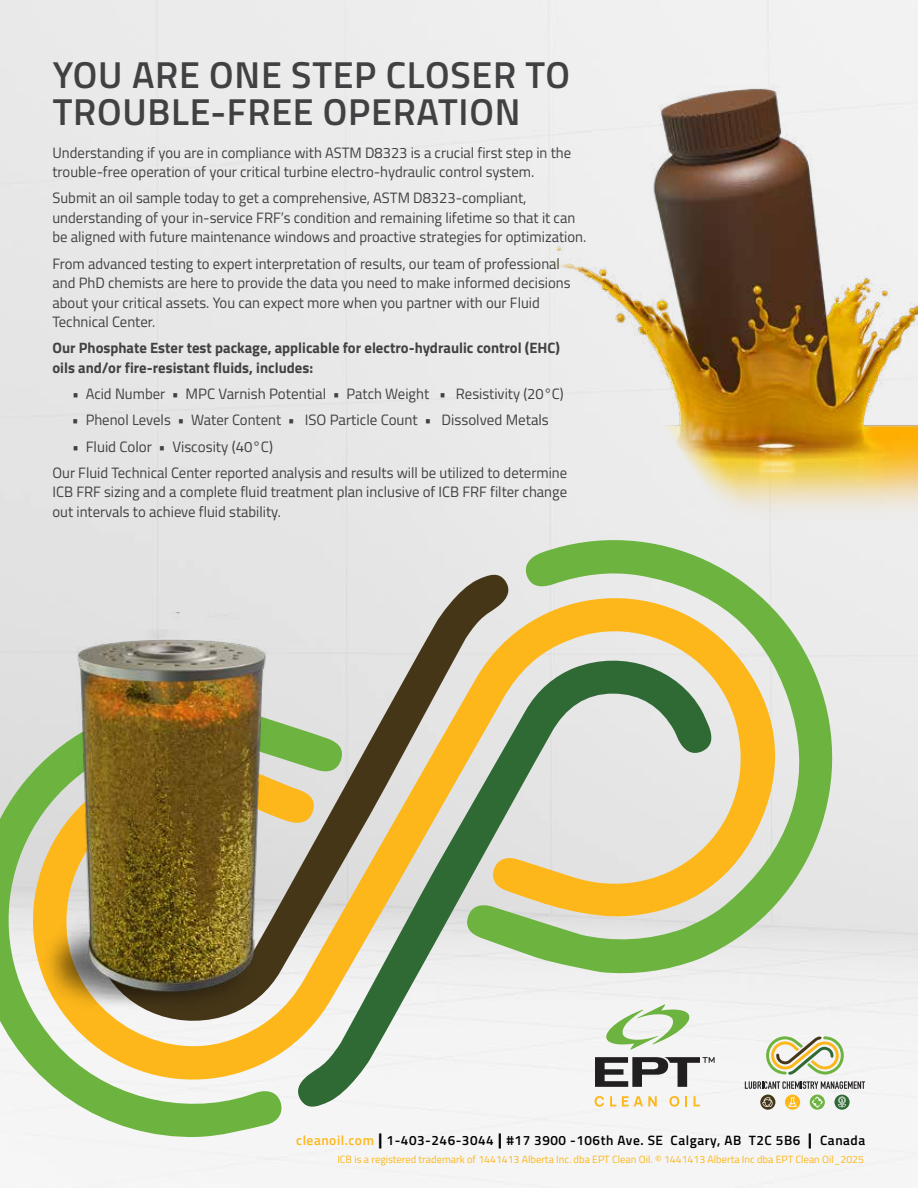
<style>
.page{position:relative;width:918px;height:1188px;background:#fff}
.page>*{position:absolute;margin:0;border:0;box-sizing:border-box;transform-origin:0 0}
.t1{font:600 37.5px/37.5px "Titillium Web";letter-spacing:.02em;color:#414042}
.t2{font:15px/19.5px "Titillium Web";color:#414042}
.t3{font:700 15px/19.5px "Titillium Web";color:#414042}
.t4{font:600 13.5px "Titillium Web";letter-spacing:.04em;color:#000}
.t5{font:10.5px "Titillium Web";color:#fdb71a}
.s1{color:#fdb71a}
.s2{font-weight:700;font-size:16.5px}
</style>
<div class="page">
<svg style="left:786px;top:1036px;width:58px;height:39px"></svg>
<svg style="left:786px;top:1081px;width:79px;height:8px"></svg>
<svg style="left:760px;top:1107px;width:15px;height:3px"></svg>
<svg style="left:834px;top:1095px;width:16px;height:15px"></svg>
<svg style="left:785px;top:1095px;width:15px;height:15px"></svg>
<svg style="left:810px;top:1095px;width:15px;height:15px"></svg>
<svg style="left:465px;top:513px;width:394px;height:462px;background:#cadbbf"></svg>
<svg style="left:0;top:1107px;width:344px;height:33px;fill:#f5f5f5"></svg>
<svg style="left:0;top:570px;width:786px;height:537px"></svg>
<svg style="left:295px;top:649px;width:419px;height:461px"></svg>
<img style="left:0;top:612px;width:369px;height:400px">
<img style="left:495px;top:77px;width:423px;height:450px">
<h1 class="t1" style="left:53px;top:54px;width:519px">YOU ARE ONE STEP CLOSER TO<br>TROUBLE-FREE OPERATION</h1>
<p class="t2" style="left:52px;top:142px;width:520px">Understanding if you are in compliance with ASTM D8323 is a crucial first step in the trouble-free operation of your critical turbine electro-hydraulic control system.</p>
<p class="t2" style="left:52px;top:188px;width:535px">Submit an oil sample today to get a comprehensive, ASTM D8323-compliant, understanding of your in-service FRF’s condition and remaining lifetime so that it can be aligned with future maintenance windows and proactive strategies for optimization.</p>
<p class="t2" style="left:52px;top:253px;width:520px">From advanced testing to expert interpretation of results, our team of professional and PhD chemists are here to provide the data you need to make informed decisions about your critical assets. You can expect more when you partner with our Fluid Technical Center.</p>
<p class="t3" style="left:52px;top:338px;width:509px">Our Phosphate Ester test package, applicable for electro-hydraulic control (EHC) oils and/or fire-resistant fluids, includes:</p>
<p class="t2" style="left:72px;top:383px;width:493px">• Acid Number • MPC Varnish Potential • Patch Weight • Resistivity (20°C)</p>
<p class="t2" style="left:72px;top:410px;width:478px">• Phenol Levels • Water Content • ISO Particle Count • Dissolved Metals</p>
<p class="t2" style="left:52px;top:432px;width:516px;line-height:26.2px;text-indent:20px">• Fluid Color • Viscosity (40°C)<br>Our Fluid Technical Center reported analysis and results will be utilized to determine</p>
<p class="t2" style="left:52px;top:482px;width:516px">ICB FRF sizing and a complete fluid treatment plan inclusive of ICB FRF filter change out intervals to achieve fluid stability.</p>
<p class="t4" style="left:296px;top:1130px;width:571px"><span class="s1">cleanoil.com</span> <span class="s2">|</span> 1-403-246-3044 <span class="s2">|</span> #17 3900 -106th Ave. SE Calgary, AB T2C 5B6 <span class="s2">|</span> Canada</p>
<p class="t5" style="left:337px;top:1152px;width:528px">ICB is a registered trademark of 1441413 Alberta Inc. dba EPT Clean Oil. © 1441413 Alberta Inc dba EPT Clean Oil_2025</p>
</div>
